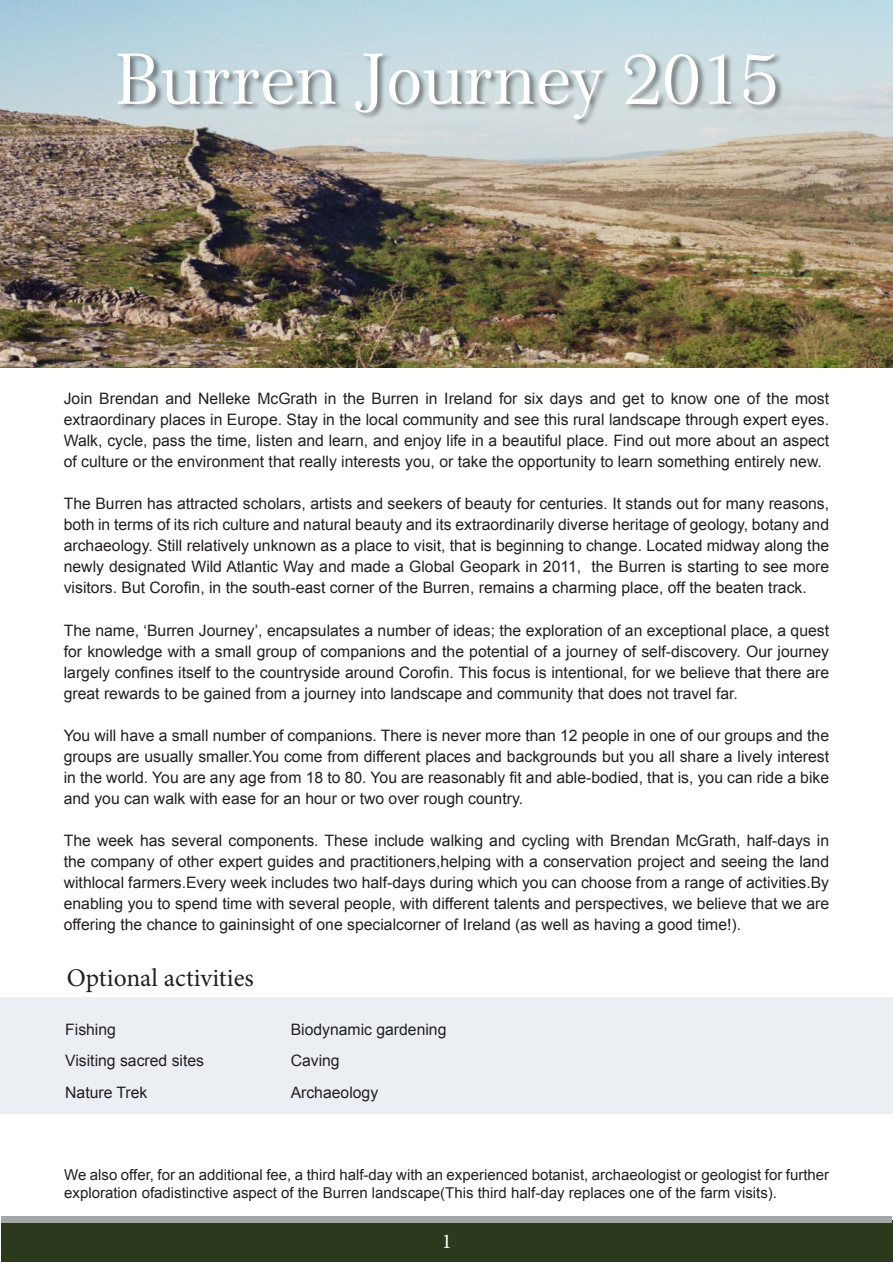
<style>
.page{position:relative;width:893px;height:1263px;background:#fff}
.page>*{position:absolute;margin:0;border:0;box-sizing:border-box;transform-origin:0 0}
.t1{font:70.35px "Century 751 BT Roman No 2 B";color:#fff}
.t2{font:25.5px "Minion Pro";color:#231f20}
.t3{font:21px "Minion Pro";color:#fff}
.t4{font:15.75px/21px "Arial";color:#231f20;text-align:justify}
.t5{font:15px/18px "Arial";color:#231f20}
</style>
<div class="page">
<div style="left:1px;top:1220px;width:891px;height:42px;background:#2b391d"></div>
<div style="left:1px;top:1216px;width:890px;height:6px;background:#a5a6aa"></div>
<div style="left:1px;top:997px;width:892px;height:117px;background:#ebeff4"></div>
<img style="left:0;top:0;width:893px;height:368px">
<div style="left:118px;top:52px;width:667px;height:75px;background:#231f20;opacity:.5"></div>
<p class="t1" style="left:114px;top:36px;width:667px">Burren Journey 2015</p>
<p class="t4" style="left:64px;top:389px;width:767px">Join Brendan and Nelleke McGrath in the Burren in Ireland for six days and get to know one of the most extraordinary places in Europe. Stay in the local community and see this rural landscape through expert eyes.<br>Walk, cycle, pass the time, listen and learn, and enjoy life in a beautiful place. Find out more about an aspect of culture or the environment that really interests you, or take the opportunity to learn something entirely new.</p>
<p class="t4" style="left:64px;top:494px;width:767px">The Burren has attracted scholars, artists and seekers of beauty for centuries. It stands out for many reasons, both in terms of its rich culture and natural beauty and its extraordinarily diverse heritage of geology, botany and archaeology. Still relatively unknown as a place to visit, that is beginning to change. Located midway along the newly designated Wild Atlantic Way and made a Global Geopark in 2011, the Burren is starting to see more visitors. But Corofin, in the south-east corner of the Burren, remains a charming place, off the beaten track.</p>
<p class="t4" style="left:64px;top:620px;width:767px">The name, ‘Burren Journey’, encapsulates a number of ideas; the exploration of an exceptional place, a quest for knowledge with a small group of companions and the potential of a journey of self-discovery. Our journey largely confines itself to the countryside around Corofin. This focus is intentional, for we believe that there are great rewards to be gained from a journey into landscape and community that does not travel far.</p>
<p class="t4" style="left:64px;top:725px;width:767px">You will have a small number of companions. There is never more than 12 people in one of our groups and the groups are usually smaller.You come from different places and backgrounds but you all share a lively interest in the world. You are any age from 18 to 80. You are reasonably fit and able-bodied, that is, you can ride a bike and you can walk with ease for an hour or two over rough country.</p>
<p class="t4" style="left:64px;top:830px;width:767px">The week has several components. These include walking and cycling with Brendan McGrath, half-days in the company of other expert guides and practitioners,helping with a conservation project and seeing the land withlocal farmers.Every week includes two half-days during which you can choose from a range of activities.By enabling you to spend time with several people, with different talents and perspectives, we believe that we are offering the chance to gaininsight of one specialcorner of Ireland (as well as having a good time!).</p>
<p class="t2" style="left:67px;top:961px;width:189px">Optional activities</p>
<p class="t4" style="left:65px;top:1019px;width:52px">Fishing</p>
<p class="t4" style="left:65px;top:1050px;width:140px">Visiting sacred sites</p>
<p class="t4" style="left:65px;top:1082px;width:84px">Nature Trek</p>
<p class="t4" style="left:291px;top:1019px;width:157px">Biodynamic gardening</p>
<p class="t4" style="left:291px;top:1050px;width:51px">Caving</p>
<p class="t4" style="left:291px;top:1082px;width:89px">Archaeology</p>
<p class="t5" style="left:64px;top:1165px;width:766px">We also offer, for an additional fee, a third half-day with an experienced botanist, archaeologist or geologist for further exploration ofadistinctive aspect of the Burren landscape(This third half-day replaces one of the farm visits).</p>
<p class="t3" style="left:442px;top:1227px;width:12px">1</p>
</div>
